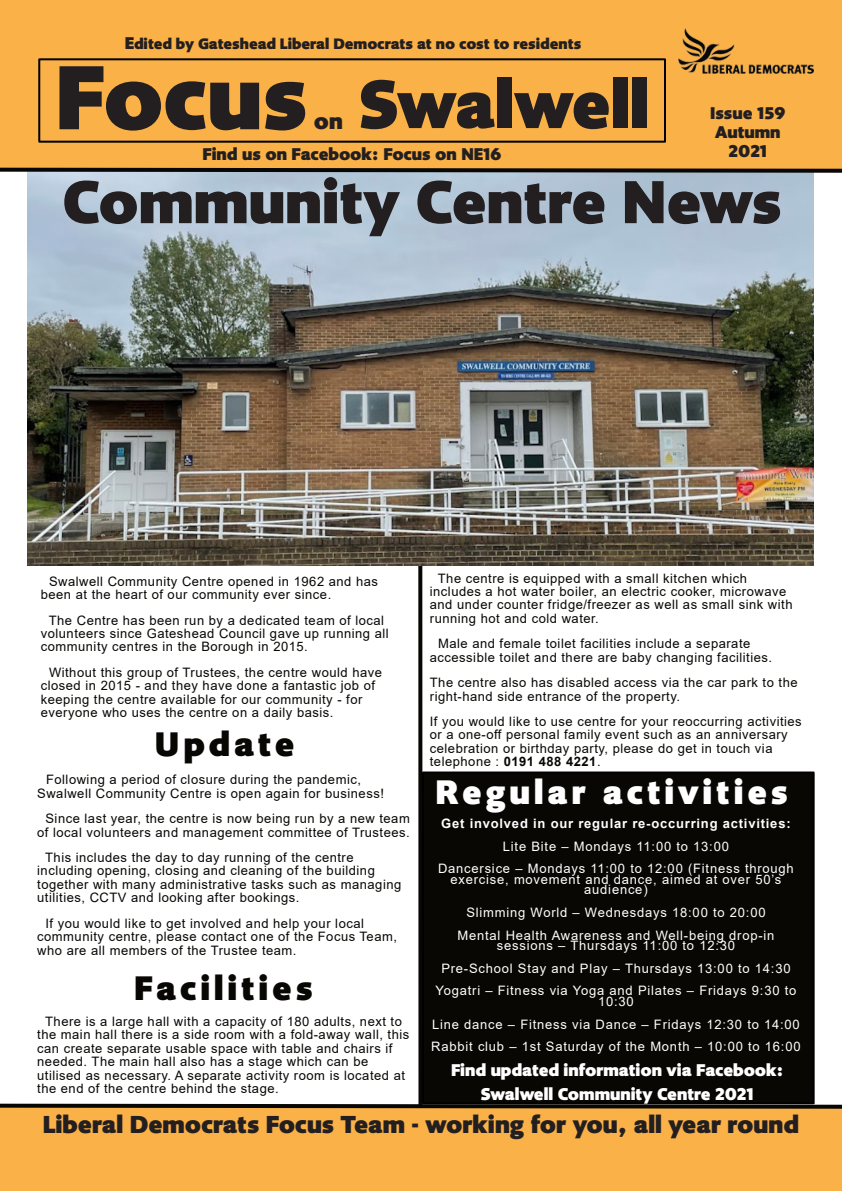
<style>
.page{position:relative;width:842px;height:1191px;background:#fff}
.page>*{position:absolute;margin:0;border:0;box-sizing:border-box;transform-origin:0 0}
.t1{font:96px "Democrat Sans";letter-spacing:-.005em;color:#231f20}
.t2{font:72px "Democrat Sans";color:#231f20}
.t3{font:64px "Democrat Sans";color:#231f20}
.t4{font:36px "Democrat Sans";letter-spacing:.11em;color:#fff}
.t5{font:36px "Democrat Sans";letter-spacing:.11em;color:#080704}
.t6{font:26px "Democrat Sans";color:#231f20}
.t7{font:24px "Democrat Sans";color:#231f20}
.t8{font:18px/23.8px "Democrat Sans";color:#fff;text-align:center}
.t9{font:18px/18.9px "Democrat Sans";color:#231f20}
.t10{font:16px "Democrat Sans";letter-spacing:-.005em;color:#231f20}
.t11{font:13px/13.4px "Arial";letter-spacing:.04em;color:#080704}
.t12{font:13px/22.6px "Arial";letter-spacing:.06em;color:#fff;text-align:center}
.t13{font:700 13px "Arial";letter-spacing:.06em;color:#fff}
.s1{font-size:18px}
.s2{font-weight:700}
</style>
<div class="page">
<div style="left:0;top:1105px;width:842px;height:86px;background:#fab148"></div>
<div style="left:0;top:0;width:842px;height:171px;background:#fab148"></div>
<div style="left:38px;top:58px;width:628px;height:85px;border:2px solid #000"></div>
<svg style="left:0;top:1103px;width:842px;height:6px;background:#483c2b"></svg>
<img style="left:678px;top:28px;width:136px;height:45px">
<svg style="left:418px;top:565px;width:4px;height:541px;background:#21201d"></svg>
<img style="left:27px;top:175px;width:787px;height:390px">
<svg style="left:0;top:167px;width:842px;height:8px;background:#6a6559"></svg>
<div style="left:422px;top:771px;width:393px;height:333px;background:#080704;border:2px solid #000"></div>
<p class="t10" style="left:125px;top:37px;width:458px"><span class="s1">E</span>dited by Gateshead Liberal Democrats at no cost to residents</p>
<h1 class="t1" style="left:55px;top:61px;width:254px">Focus</h1>
<h3 class="t7" style="left:314px;top:112px;width:30px">on</h3>
<h2 class="t2" style="left:359px;top:77px;width:291px">Swalwell</h2>
<h3 class="t9" style="left:710px;top:105px;width:77px">Issue 159<br>Autumn</h3>
<h3 class="t9" style="left:203px;top:146px;width:301px">Find us on Facebook: Focus on NE16</h3>
<h3 class="t9" style="left:728px;top:143px;width:40px">2021</h3>
<h3 class="t3" style="left:62px;top:178px;width:721px">Community Centre News</h3>
<p class="t11" style="left:41px;top:575px;width:339px;text-indent:8px">Swalwell Community Centre opened in 1962 and has been at the heart of our community ever since.</p>
<p class="t11" style="left:41px;top:614px;width:349px;text-indent:8px">The Centre has been run by a dedicated team of local volunteers since Gateshead Council gave up running all community centres in the Borough in 2015.</p>
<p class="t11" style="left:41px;top:667px;width:343px;text-indent:8px">Without this group of Trustees, the centre would have closed in 2015 - and they have done a fantastic job of keeping the centre available for our community - for everyone who uses the centre on a daily basis.</p>
<h3 class="t5" style="left:155px;top:730px;width:141px">Update</h3>
<p class="t11" style="left:37px;top:774px;width:348px;text-indent:9px">Following a period of closure during the pandemic,<br>Swalwell Community Centre is open again for business!</p>
<p class="t11" style="left:37px;top:813px;width:374px;text-align:right">Since last year, the centre is now being run by a new team of local volunteers and management committee of Trustees.</p>
<p class="t11" style="left:37px;top:852px;width:366px;text-indent:8px">This includes the day to day running of the centre including opening, closing and cleaning of the building together with many administrative tasks such as managing utilities, CCTV and looking after bookings.</p>
<p class="t11" style="left:37px;top:917px;width:361px;text-indent:8px">If you would like to get involved and help your local community centre, please contact one of the Focus Team, who are all members of the Trustee team.</p>
<h3 class="t5" style="left:134px;top:974px;width:180px">Facilities</h3>
<p class="t11" style="left:37px;top:1016px;width:374px;text-indent:8px">There is a large hall with a capacity of 180 adults, next to the main hall there is a side room with a fold-away wall, this can create separate usable space with table and chairs if needed. The main hall also has a stage which can be utilised as necessary. A separate activity room is located at the end of the centre behind the stage.</p>
<p class="t11" style="left:430px;top:572px;width:364px;text-indent:8px">The centre is equipped with a small kitchen which includes a hot water boiler, an electric cooker, microwave and under counter fridge/freezer as well as small sink with running hot and cold water.</p>
<p class="t11" style="left:430px;top:638px;width:344px;text-indent:8px">Male and female toilet facilities include a separate accessible toilet and there are baby changing facilities.</p>
<p class="t11" style="left:430px;top:677px;width:369px">The centre also has disabled access via the car park to the right-hand side entrance of the property.</p>
<p class="t11" style="left:430px;top:716px;width:373px">If you would like to use centre for your reoccurring activities or a one-off personal family event such as an anniversary celebration or birthday party, please do get in touch via telephone : <span class="s2">0191 488 4221</span>.</p>
<h3 class="t4" style="left:436px;top:779px;width:354px">Regular activities</h3>
<p class="t13" style="left:441px;top:818px;width:351px">Get involved in our regular re-occurring activities:</p>
<p class="t12" style="left:438px;top:836px;width:357px">Lite Bite – Mondays 11:00 to 13:00<br>Dancersice – Mondays 11:00 to 12:00 (Fitness through</p>
<p class="t12" style="left:450px;top:875px;width:332px;line-height:10.6px">exercise, movement and dance, aimed at over 50’s audience)</p>
<p class="t12" style="left:457px;top:902px;width:318px">Slimming World – Wednesdays 18:00 to 20:00<br>Mental Health Awareness and Well-being drop-in</p>
<p class="t12" style="left:435px;top:935px;width:362px">sessions – Thursdays 11:00 to 12:30<br>Pre-School Stay and Play – Thursdays 13:00 to 14:30<br>Yogatri – Fitness via Yoga and Pilates – Fridays 9:30 to</p>
<p class="t12" style="left:431px;top:991px;width:371px">10:30<br>Line dance – Fitness via Dance – Fridays 12:30 to 14:00<br>Rabbit club – 1st Saturday of the Month – 10:00 to 16:00</p>
<h3 class="t8" style="left:451px;top:1059px;width:334px">Find updated information via Facebook:<br>Swalwell Community Centre 2021</h3>
<h3 class="t6" style="left:43px;top:1114px;width:757px">Liberal Democrats Focus Team - working for you, all year round</h3>
</div>
